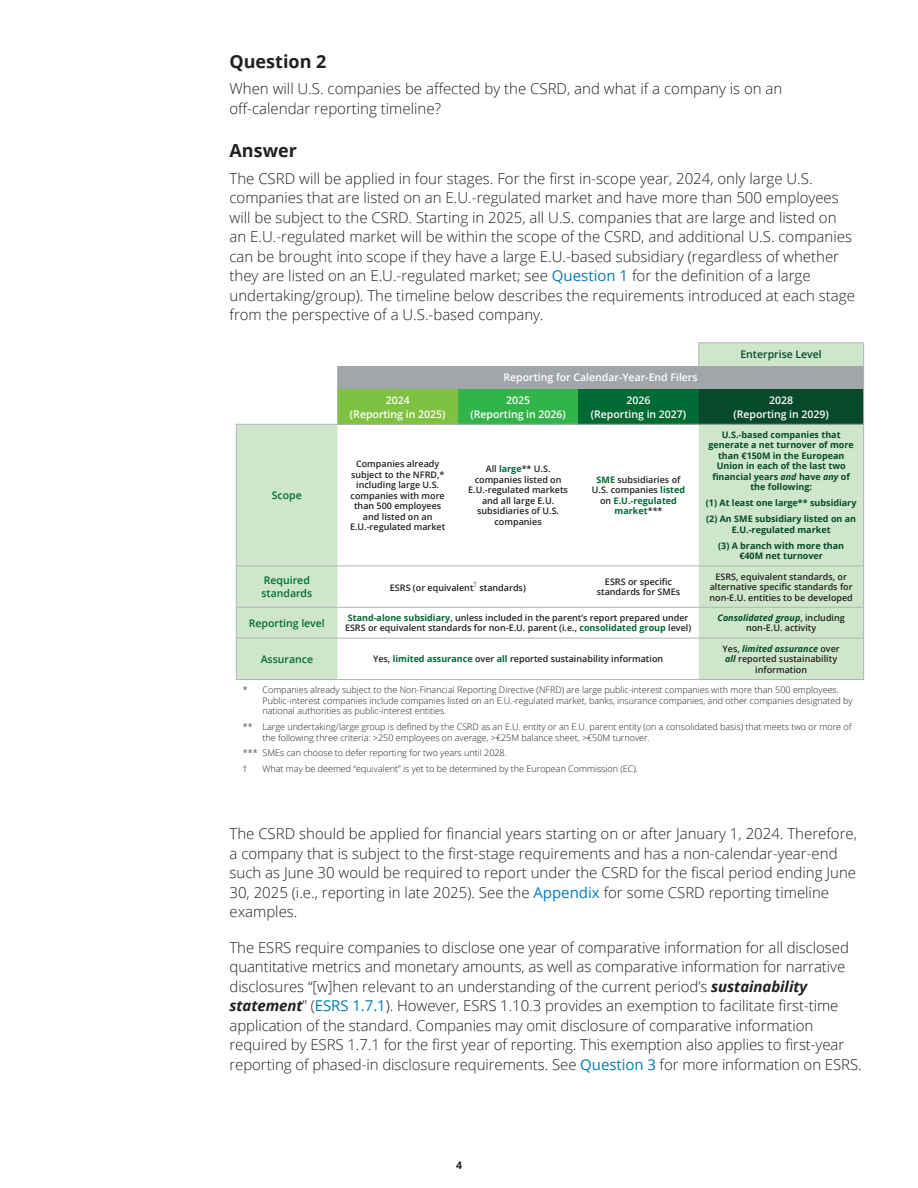
<style>
.page{position:relative;width:918px;height:1188px;background:#fff}
.page>*{position:absolute;margin:0;border:0;box-sizing:border-box;transform-origin:0 0}
.t1{font:700 18px "Open Sans";color:#231f20}
.t2{font:300 15px/19.5px "Open Sans";color:#231f20}
.t3{font:600 10.5px/13.5px "Open Sans";color:#fff;text-align:center}
.t4{font:600 10.5px/13.5px "Open Sans";color:#006a35}
.t5{font:600 10.5px "Open Sans";color:#06492b}
.t6{font:700 10.5px "Open Sans";color:#231f20}
.t7{font:600 9px/10.5px "Open Sans";color:#231f20;text-align:center}
.t8{font:300 9px/10.5px "Open Sans";color:#231f20}
.t9{font:700 9px/10.5px "Open Sans";color:#06492b;text-align:center}
.t10{font:300 7.5px "Open Sans";color:#231f20}
.s1{font-weight:400;color:#007db5}
.s2{font-weight:700;color:#006a35}
.s3{font-style:italic}
.s4{font-weight:700;font-style:italic;color:#06492b}
.s5{font-weight:700;font-style:italic}
</style>
<div class="page">
<svg style="left:236px;top:343px;width:627px;height:336px"></svg>
<div style="left:338px;top:366px;width:526px;height:23px;background:#a2a5aa"></div>
<div style="left:338px;top:389px;width:120px;height:35px;background:#7fc241"></div>
<div style="left:458px;top:389px;width:120px;height:35px;background:#31b44a"></div>
<div style="left:578px;top:389px;width:121px;height:35px;background:#006a35"></div>
<div style="left:699px;top:389px;width:165px;height:35px;background:#06492b"></div>
<svg style="left:337px;top:366px;width:1px;height:23px"></svg>
<hr style="left:337px;top:389px;width:1px;height:35px;background:#b1b4b5">
<hr style="left:236px;top:566px;width:102px;height:1px;background:#b1b4b5">
<hr style="left:338px;top:566px;width:120px;height:1px;background:#b1b4b5">
<hr style="left:458px;top:566px;width:120px;height:1px;background:#b1b4b5">
<hr style="left:578px;top:566px;width:121px;height:1px;background:#b1b4b5">
<hr style="left:699px;top:566px;width:165px;height:1px;background:#b1b4b5">
<hr style="left:236px;top:607px;width:102px;height:1px;background:#b1b4b5">
<hr style="left:338px;top:607px;width:120px;height:1px;background:#b1b4b5">
<hr style="left:458px;top:607px;width:120px;height:1px;background:#b1b4b5">
<hr style="left:578px;top:607px;width:121px;height:1px;background:#b1b4b5">
<hr style="left:699px;top:607px;width:165px;height:1px;background:#b1b4b5">
<hr style="left:236px;top:638px;width:102px;height:1px;background:#b1b4b5">
<hr style="left:338px;top:638px;width:120px;height:1px;background:#b1b4b5">
<hr style="left:458px;top:638px;width:120px;height:1px;background:#b1b4b5">
<hr style="left:578px;top:638px;width:121px;height:1px;background:#b1b4b5">
<hr style="left:699px;top:638px;width:165px;height:1px;background:#b1b4b5">
<hr style="left:698px;top:342px;width:166px;height:1px;background:#b1b4b5">
<svg style="left:698px;top:343px;width:1px;height:23px"></svg>
<svg style="left:863px;top:343px;width:1px;height:46px"></svg>
<hr style="left:863px;top:389px;width:1px;height:35px;background:#b1b4b5">
<hr style="left:863px;top:425px;width:1px;height:141px;background:#b1b4b5">
<hr style="left:863px;top:566px;width:1px;height:41px;background:#b1b4b5">
<hr style="left:863px;top:608px;width:1px;height:30px;background:#b1b4b5">
<hr style="left:863px;top:639px;width:1px;height:40px;background:#b1b4b5">
<hr style="left:236px;top:424px;width:102px;height:1px;background:#b1b4b5">
<hr style="left:338px;top:424px;width:120px;height:1px;background:#b1b4b5">
<hr style="left:458px;top:424px;width:120px;height:1px;background:#b1b4b5">
<hr style="left:578px;top:424px;width:121px;height:1px;background:#b1b4b5">
<hr style="left:699px;top:424px;width:165px;height:1px;background:#b1b4b5">
<hr style="left:236px;top:679px;width:102px;height:1px;background:#b1b4b5">
<hr style="left:338px;top:679px;width:120px;height:1px;background:#b1b4b5">
<hr style="left:458px;top:679px;width:120px;height:1px;background:#b1b4b5">
<hr style="left:578px;top:679px;width:121px;height:1px;background:#b1b4b5">
<hr style="left:699px;top:679px;width:165px;height:1px;background:#b1b4b5">
<hr style="left:236px;top:425px;width:1px;height:141px;background:#b1b4b5">
<hr style="left:236px;top:566px;width:1px;height:41px;background:#b1b4b5">
<hr style="left:236px;top:608px;width:1px;height:30px;background:#b1b4b5">
<hr style="left:236px;top:639px;width:1px;height:40px;background:#b1b4b5">
<p class="t1" style="left:230px;top:49px;width:98px">Question 2</p>
<p class="t2" style="left:230px;top:78px;width:554px">When will U.S. companies be affected by the CSRD, and what if a company is on an off-calendar reporting timeline?</p>
<p class="t1" style="left:230px;top:138px;width:69px">Answer</p>
<p class="t2" style="left:230px;top:168px;width:627px">The CSRD will be applied in four stages. For the first in-scope year, 2024, only large U.S. companies that are listed on an E.U.-regulated market and have more than 500 employees will be subject to the CSRD. Starting in 2025, all U.S. companies that are large and listed on an E.U.-regulated market will be within the scope of the CSRD, and additional U.S. companies can be brought into scope if they have a large E.U.-based subsidiary (regardless of whether they are listed on an E.U.-regulated market; see <span class="s1">Question 1</span> for the definition of a large undertaking/group). The timeline below describes the requirements introduced at each stage from the perspective of a U.S.-based company.</p>
<p class="t5" style="left:740px;top:347px;width:83px">Enterprise Level</p>
<p class="t3" style="left:504px;top:370px;width:196px">Reporting for Calendar-Year-End Filers</p>
<p class="t3" style="left:350px;top:393px;width:97px">2024<br>(Reporting in 2025)</p>
<p class="t3" style="left:470px;top:393px;width:97px">2025<br>(Reporting in 2026)</p>
<p class="t3" style="left:591px;top:393px;width:97px">2026<br>(Reporting in 2027)</p>
<p class="t3" style="left:733px;top:393px;width:97px">2028<br>(Reporting in 2029)</p>
<p class="t4" style="left:272px;top:488px;width:31px">Scope</p>
<p class="t7" style="left:350px;top:458px;width:97px">Companies already subject to the NFRD,* including large U.S. companies with more than 500 employees and listed on an<br>E.U.-regulated market</p>
<p class="t7" style="left:468px;top:464px;width:101px">All <span class="s2">large</span>** U.S. companies listed on<br>E.U.-regulated markets and all large E.U. subsidiaries of U.S. companies</p>
<p class="t7" style="left:592px;top:474px;width:95px"><span class="s2">SME</span> subsidiaries of<br>U.S. companies <span class="s2">listed </span>on <span class="s2">E.U.-regulated market</span>***</p>
<p class="t9" style="left:708px;top:429px;width:147px">U.S.-based companies that generate a net turnover of more than €150M in the European<br>Union in each of the last two financial years <span class="s3">and</span> have <span class="s3">any</span> of the following:</p>
<p class="t9" style="left:706px;top:495px;width:152px;line-height:15.9px;text-align:left">(1) At least one large** subsidiary (2) An SME subsidiary listed on an</p>
<p class="t9" style="left:718px;top:521px;width:128px;line-height:15.9px">E.U.-regulated market<br>(3) A branch with more than</p>
<p class="t9" style="left:739px;top:550px;width:85px">€40M net turnover</p>
<p class="t7" style="left:479px;top:583px;width:48px">standards)</p>
<p class="t7" style="left:597px;top:576px;width:85px">ESRS or specific standards for SMEs</p>
<p class="t7" style="left:709px;top:571px;width:145px">ESRS, equivalent standards, or alternative specific standards for non-E.U. entities to be developed</p>
<p class="t4" style="left:261px;top:573px;width:52px">Required standards</p>
<p class="t7" style="left:390px;top:583px;width:85px">ESRS (or equivalent</p>
<p class="t10" style="left:474px;top:579px;width:5px">†</p>
<p class="t4" style="left:249px;top:616px;width:78px">Reporting level</p>
<p class="t7" style="left:345px;top:612px;width:348px"><span class="s2">Stand-alone subsidiary</span>, unless included in the parent’s report prepared under<br>ESRS or equivalent standards for non-E.U. parent (i.e., <span class="s2">consolidated group</span> level)</p>
<p class="t7" style="left:718px;top:612px;width:129px"><span class="s4">Consolidated group</span>, including non-E.U. activity</p>
<p class="t4" style="left:261px;top:652px;width:54px">Assurance</p>
<p class="t7" style="left:373px;top:654px;width:292px">Yes, <span class="s2">limited assurance</span> over <span class="s2">all</span> reported sustainability information</p>
<p class="t7" style="left:723px;top:643px;width:119px">Yes, <span class="s4">limited assurance</span> over <span class="s4">all</span> reported sustainability information</p>
<p class="t8" style="left:262px;top:684px;width:592px;text-indent:-20px">* Companies already subject to the Non-Financial Reporting Directive (NFRD) are large public-interest companies with more than 500 employees.<br>Public-interest companies include companies listed on an E.U.-regulated market, banks, insurance companies, and other companies designated by national authorities as public-interest entities.</p>
<p class="t8" style="left:262px;top:721px;width:591px;text-indent:-20px">** Large undertaking/large group is defined by the CSRD as an E.U. entity or an E.U. parent entity (on a consolidated basis) that meets two or more of the following three criteria: &gt;250 employees on average, &gt;€25M balance sheet, &gt;€50M turnover.</p>
<p class="t8" style="left:243px;top:745px;width:265px;line-height:15.9px">*** SMEs can choose to defer reporting for two years until 2028. †</p>
<p class="t8" style="left:263px;top:764px;width:377px">What may be deemed “equivalent” is yet to be determined by the European Commission (EC).</p>
<p class="t2" style="left:229px;top:823px;width:629px">The CSRD should be applied for financial years starting on or after January 1, 2024. Therefore, a company that is subject to the first-stage requirements and has a non-calendar-year-end such as June 30 would be required to report under the CSRD for the fiscal period ending June 30, 2025 (i.e., reporting in late 2025). See the <span class="s1">Appendix</span> for some CSRD reporting timeline examples.</p>
<p class="t2" style="left:229px;top:937px;width:634px">The ESRS require companies to disclose one year of comparative information for all disclosed quantitative metrics and monetary amounts, as well as comparative information for narrative disclosures “[w]hen relevant to an understanding of the current period’s <span class="s5">sustainability statement</span>” (<span class="s1">ESRS 1.7.1</span>). However, ESRS 1.10.3 provides an exemption to facilitate first-time application of the standard. Companies may omit disclosure of comparative information required by ESRS 1.7.1 for the first year of reporting. This exemption also applies to first-year reporting of phased-in disclosure requirements. See <span class="s1">Question 3</span> for more information on ESRS.</p>
<p class="t6" style="left:456px;top:1158px;width:7px">4</p>
</div>
